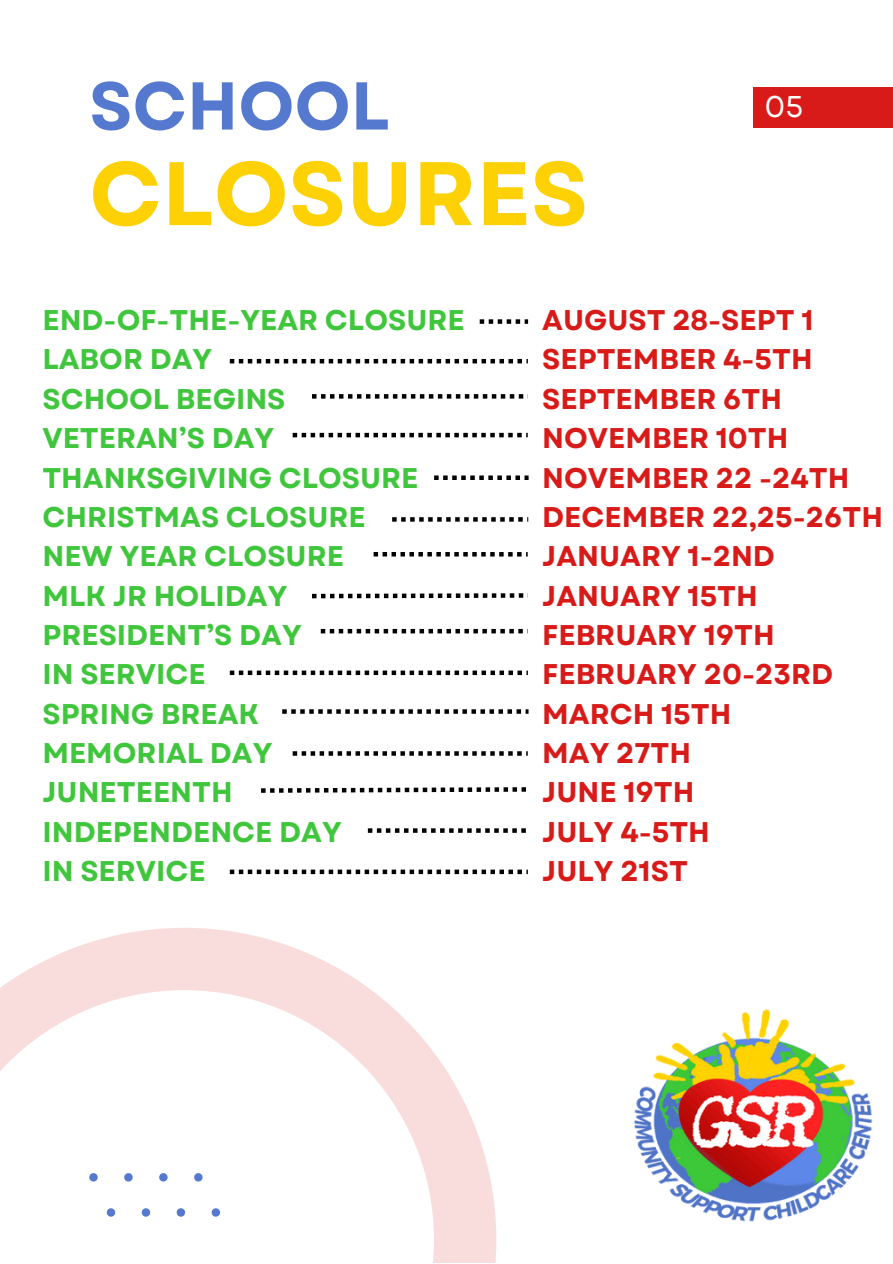
<style>
.page{position:relative;width:893px;height:1264px;background:#fff}
.page>*{position:absolute;margin:0;border:0;box-sizing:border-box;transform-origin:0 0}
.t1{font:700 89.85px "Garet";color:#fdd103}
.t2{font:700 67.5px "Garet";color:#5479cf}
.t3{font:30px "Garet";color:#fff}
.t4{font:700 28.5px "Garet";color:#40c63c}
.t5{font:700 28.5px "Garet";color:#d81b18}
</style>
<div class="page">
<div style="left:753px;top:87px;width:139px;height:40px;background:#d81b18"></div>
<img style="left:634px;top:1009px;width:239px;height:213px">
<svg style="left:0;top:928px;width:496px;height:334px"></svg>
<svg style="left:479px;top:319px;width:49px;height:5px"></svg>
<svg style="left:230px;top:359px;width:298px;height:4px"></svg>
<svg style="left:312px;top:394px;width:216px;height:4px"></svg>
<svg style="left:292px;top:433px;width:235px;height:4px"></svg>
<svg style="left:434px;top:475px;width:94px;height:5px"></svg>
<svg style="left:392px;top:517px;width:136px;height:4px"></svg>
<svg style="left:373px;top:552px;width:154px;height:4px"></svg>
<svg style="left:312px;top:593px;width:216px;height:5px"></svg>
<svg style="left:321px;top:629px;width:207px;height:4px"></svg>
<svg style="left:230px;top:670px;width:298px;height:5px"></svg>
<svg style="left:282px;top:709px;width:246px;height:4px"></svg>
<svg style="left:292px;top:751px;width:235px;height:4px"></svg>
<svg style="left:261px;top:787px;width:265px;height:5px"></svg>
<svg style="left:368px;top:828px;width:158px;height:4px"></svg>
<svg style="left:230px;top:869px;width:298px;height:5px"></svg>
<p class="t2" style="left:89px;top:57px;width:302px">SCHOOL</p>
<p class="t1" style="left:89px;top:129px;width:500px">CLOSURES</p>
<p class="t3" style="left:764px;top:84px;width:40px">05</p>
<p class="t4" style="left:42px;top:299px;width:424px">END-OF-THE-YEAR CLOSURE</p>
<p class="t4" style="left:42px;top:339px;width:171px">LABOR DAY</p>
<p class="t4" style="left:42px;top:378px;width:244px">SCHOOL BEGINS</p>
<p class="t4" style="left:42px;top:417px;width:233px">VETERAN’S DAY</p>
<p class="t4" style="left:42px;top:457px;width:377px">THANKSGIVING CLOSURE</p>
<p class="t4" style="left:42px;top:496px;width:325px">CHRISTMAS CLOSURE</p>
<p class="t4" style="left:42px;top:535px;width:303px">NEW YEAR CLOSURE</p>
<p class="t4" style="left:42px;top:575px;width:246px">MLK JR HOLIDAY</p>
<p class="t4" style="left:42px;top:614px;width:261px">PRESIDENT’S DAY</p>
<p class="t4" style="left:42px;top:654px;width:165px">IN SERVICE</p>
<p class="t4" style="left:42px;top:693px;width:218px">SPRING BREAK</p>
<p class="t4" style="left:42px;top:732px;width:231px">MEMORIAL DAY</p>
<p class="t4" style="left:42px;top:772px;width:192px">JUNETEENTH</p>
<p class="t4" style="left:42px;top:811px;width:301px">INDEPENDENCE DAY</p>
<p class="t4" style="left:42px;top:850px;width:165px">IN SERVICE</p>
<p class="t5" style="left:542px;top:299px;width:273px">AUGUST 28-SEPT 1</p>
<p class="t5" style="left:542px;top:339px;width:272px">SEPTEMBER 4-5TH</p>
<p class="t5" style="left:542px;top:378px;width:241px">SEPTEMBER 6TH</p>
<p class="t5" style="left:542px;top:417px;width:247px">NOVEMBER 10TH</p>
<p class="t5" style="left:542px;top:457px;width:308px">NOVEMBER 22 -24TH</p>
<p class="t5" style="left:542px;top:496px;width:342px">DECEMBER 22,25-26TH</p>
<p class="t5" style="left:542px;top:535px;width:234px">JANUARY 1-2ND</p>
<p class="t5" style="left:542px;top:575px;width:217px">JANUARY 15TH</p>
<p class="t5" style="left:542px;top:614px;width:234px">FEBRUARY 19TH</p>
<p class="t5" style="left:542px;top:654px;width:292px">FEBRUARY 20-23RD</p>
<p class="t5" style="left:542px;top:693px;width:191px">MARCH 15TH</p>
<p class="t5" style="left:542px;top:732px;width:150px">MAY 27TH</p>
<p class="t5" style="left:542px;top:772px;width:154px">JUNE 19TH</p>
<p class="t5" style="left:542px;top:811px;width:169px">JULY 4-5TH</p>
<p class="t5" style="left:542px;top:850px;width:147px">JULY 21ST</p>
</div>
